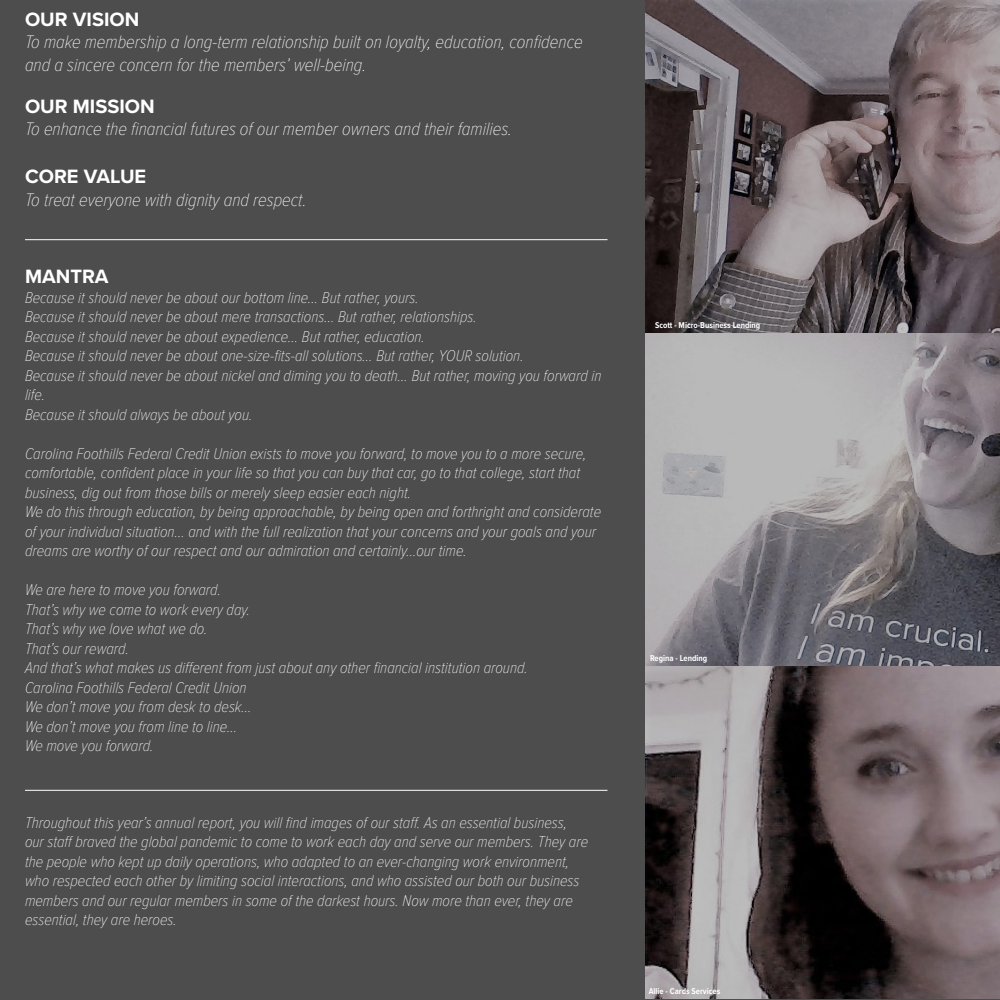
<style>
.page{position:relative;width:1000px;height:1000px;background:#4d4d4d}
.page>*{position:absolute;margin:0;border:0;box-sizing:border-box;transform-origin:0 0}
.t1{font:700 20px "Proxima Nova";color:#fff}
.t2{font:italic 100 18.75px/22.5px "Proxima Nova Cond";color:#fff}
.t3{font:italic 100 16.25px/19.5px "Proxima Nova Cond";color:#fff}
.t4{font:700 8.75px "Proxima Nova Cond";color:#fff}
</style>
<div class="page">
<img style="left:645px;top:0;width:355px;height:332px">
<img style="left:645px;top:334px;width:355px;height:665px">
<hr style="left:25px;top:239px;width:583px;height:1px;background:#fff">
<hr style="left:25px;top:790px;width:583px;height:1px;background:#fff">
<p class="t1" style="left:25px;top:4px;width:116px">OUR VISION</p>
<p class="t2" style="left:25px;top:30px;width:559px">To make membership a long-term relationship built on loyalty, education, confidence and a sincere concern for the members’ well-being.</p>
<p class="t1" style="left:25px;top:91px;width:131px">OUR MISSION</p>
<p class="t2" style="left:25px;top:117px;width:489px">To enhance the financial futures of our member owners and their families.</p>
<p class="t1" style="left:25px;top:162px;width:123px">CORE VALUE</p>
<p class="t2" style="left:25px;top:187px;width:283px">To treat everyone with dignity and respect.</p>
<p class="t1" style="left:25px;top:262px;width:85px">MANTRA</p>
<p class="t3" style="left:25px;top:287px;width:395px">Because it should never be about our bottom line… But rather, yours.</p>
<p class="t3" style="left:25px;top:306px;width:453px">Because it should never be about mere transactions… But rather, relationships.</p>
<p class="t3" style="left:25px;top:326px;width:401px">Because it should never be about expedience… But rather, education.</p>
<p class="t3" style="left:25px;top:345px;width:500px">Because it should never be about one-size-fits-all solutions… But rather, YOUR solution.</p>
<p class="t3" style="left:25px;top:365px;width:578px">Because it should never be about nickel and diming you to death… But rather, moving you forward in life.</p>
<p class="t3" style="left:25px;top:404px;width:229px">Because it should always be about you.</p>
<p class="t3" style="left:25px;top:443px;width:563px">Carolina Foothills Federal Credit Union exists to move you forward, to move you to a more secure, comfortable, confident place in your life so that you can buy that car, go to that college, start that business, dig out from those bills or merely sleep easier each night.</p>
<p class="t3" style="left:25px;top:501px;width:578px">We do this through education, by being approachable, by being open and forthright and considerate of your individual situation… and with the full realization that your concerns and your goals and your dreams are worthy of our respect and our admiration and certainly…our time.</p>
<p class="t3" style="left:25px;top:579px;width:198px">We are here to move you forward.</p>
<p class="t3" style="left:25px;top:599px;width:227px">That’s why we come to work every day.</p>
<p class="t3" style="left:25px;top:618px;width:184px">That’s why we love what we do.</p>
<p class="t3" style="left:25px;top:638px;width:106px">That’s our reward.</p>
<p class="t3" style="left:25px;top:657px;width:504px">And that’s what makes us different from just about any other financial institution around.</p>
<p class="t3" style="left:25px;top:677px;width:223px">Carolina Foothills Federal Credit Union</p>
<p class="t3" style="left:25px;top:696px;width:228px">We don’t move you from desk to desk…</p>
<p class="t3" style="left:25px;top:716px;width:214px">We don’t move you from line to line…</p>
<p class="t3" style="left:25px;top:735px;width:130px">We move you forward.</p>
<p class="t3" style="left:25px;top:811px;width:565px">Throughout this year’s annual report, you will find images of our staff. As an essential business, our staff braved the global pandemic to come to work each day and serve our members. They are the people who kept up daily operations, who adapted to an ever-changing work environment, who respected each other by limiting social interactions, and who assisted our both our business members and our regular members in some of the darkest hours. Now more than ever, they are essential, they are heroes.</p>
<p class="t4" style="left:655px;top:319px;width:107px">Scott - Micro-Business Lending</p>
<p class="t4" style="left:650px;top:652px;width:59px">Regina - Lending</p>
<p class="t4" style="left:649px;top:985px;width:73px">Allie - Cards Services</p>
</div>
